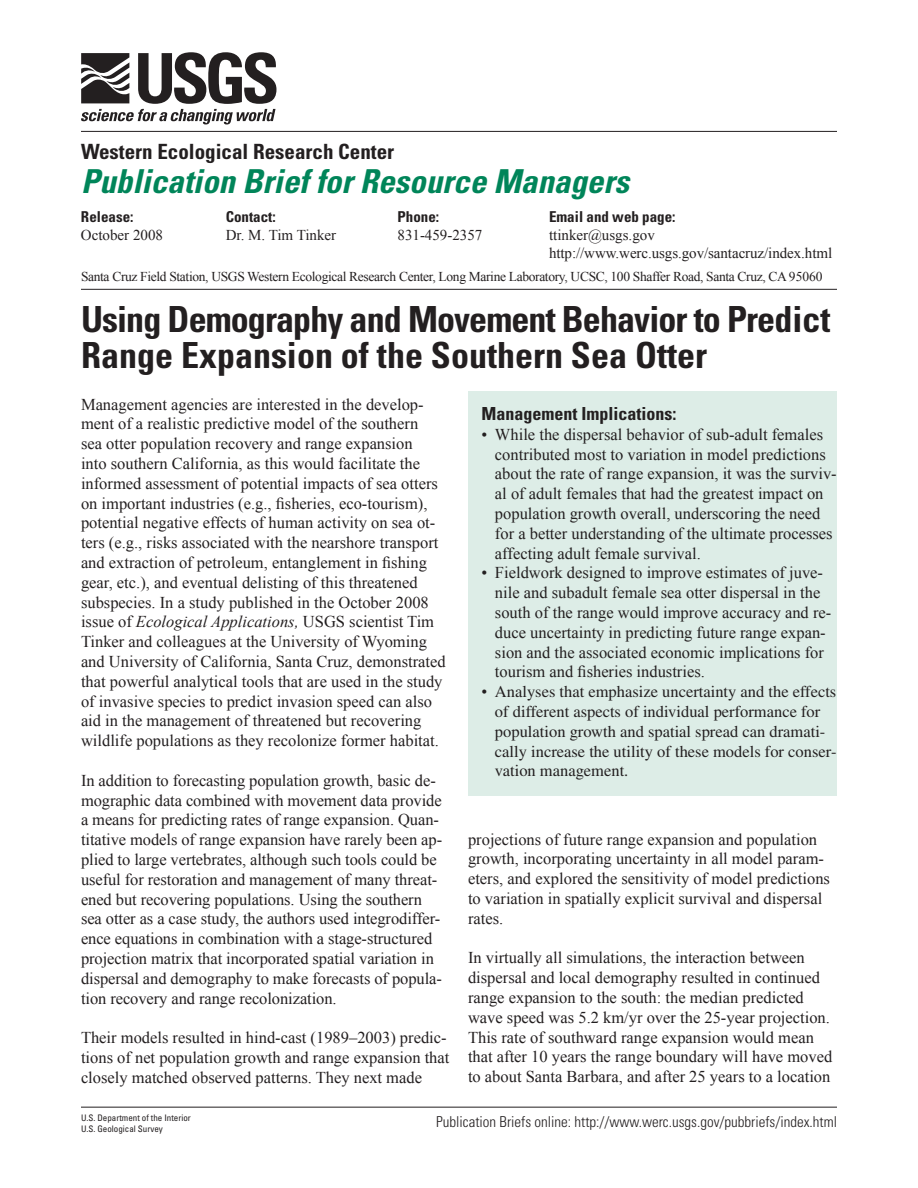
<style>
.page{position:relative;width:918px;height:1188px;background:#fff}
.page>*{position:absolute;margin:0;border:0;box-sizing:border-box;transform-origin:0 0}
.t1{font:700 condensed 36px/36px "Univers";letter-spacing:-.025em;color:#231f20}
.t2{font:italic 700 condensed 33px "Univers";color:#008559}
.t3{font:700 condensed 21px "Univers";color:#231f20}
.t4{font:700 condensed 18px "Univers";color:#231f20}
.t5{font:16.5px/19.8px "Times New Roman";color:#231f20}
.t6{font:16.5px/19.8px "Times";color:#231f20}
.t7{font:15px/18px "Times New Roman";color:#231f20}
.t8{font:300 condensed 15px "Univers";color:#231f20}
.t9{font:700 condensed 15px "Univers";color:#231f20}
.t10{font:13.5px "Times New Roman";letter-spacing:-.025em;color:#231f20}
.t11{font:condensed 9px/10.8px "Univers";color:#231f20}
.s1{font-style:italic}
.s2{font-family:"Times New Roman"}
</style>
<div class="page">
<hr style="left:81px;top:131px;width:756px;height:1px;background:#231f20">
<hr style="left:81px;top:289px;width:756px;height:1px;background:#231f20">
<svg style="left:81px;top:52px;width:196px;height:72px"></svg>
<div style="left:468px;top:392px;width:369px;height:404px;background:#ddede7"></div>
<hr style="left:81px;top:1107px;width:756px;height:1px;background:#231f20">
<p class="t3" style="left:81px;top:138px;width:315px">Western Ecological Research Center</p>
<h2 class="t2" style="left:81px;top:161px;width:550px">Publication Brief for Resource Managers</h2>
<p class="t9" style="left:226px;top:208px;width:52px">Contact:</p>
<p class="t7" style="left:226px;top:226px;width:112px">Dr. M. Tim Tinker</p>
<p class="t9" style="left:81px;top:208px;width:54px">Release:</p>
<p class="t7" style="left:81px;top:226px;width:84px">October 2008</p>
<p class="t10" style="left:81px;top:267px;width:743px">Santa Cruz Field Station, USGS Western Ecological Research Center, Long Marine Laboratory, UCSC, 100 Shaffer Road, Santa Cruz, CA 95060</p>
<h1 class="t1" style="left:81px;top:301px;width:751px">Using Demography and Movement Behavior to Predict<br>Range Expansion of the Southern Sea Otter</h1>
<p class="t5" style="left:81px;top:394px;width:366px">Management agencies are interested in the develop&shy;ment of a realistic predictive model of the southern<br>sea otter population recovery and range expansion<br>into southern California, as this would facilitate the informed assessment of potential impacts of sea otters on important industries (e.g., fisheries, eco-tourism), potential negative effects of human activity on sea ot&shy;ters (e.g., risks associated with the nearshore transport and extraction of petroleum, entanglement in fishing gear, etc.), and eventual delisting of this threatened subspecies. In a study published in the October 2008 issue of <span class="s1">Ecological Applications,</span> USGS scientist Tim Tinker and colleagues at the University of Wyoming and University of California, Santa Cruz, demonstrated that powerful analytical tools that are used in the study of invasive species to predict invasion speed can also aid in the management of threatened but recovering wildlife populations as they recolonize former habitat.</p>
<p class="t5" style="left:81px;top:770px;width:363px">In addition to forecasting population growth, basic de&shy;mographic data combined with movement data provide a means for predicting rates of range expansion. Quan&shy;titative models of range expansion have rarely been ap&shy;plied to large vertebrates, although such tools could be useful for restoration and management of many threat&shy;ened but recovering populations. Using the southern sea otter as a case study, the authors used integrodiffer&shy;ence equations in combination with a stage-structured projection matrix that incorporated spatial variation in dispersal and demography to make forecasts of popula&shy;tion recovery and range recolonization.</p>
<p class="t5" style="left:81px;top:1028px;width:370px">Their models resulted in hind-cast (1989–2003) predic&shy;tions of net population growth and range expansion that closely matched observed patterns. They next made</p>
<p class="t9" style="left:398px;top:208px;width:43px">Phone:</p>
<p class="t7" style="left:398px;top:226px;width:86px">831-459-2357</p>
<p class="t9" style="left:549px;top:208px;width:128px">Email and web page:</p>
<p class="t7" style="left:549px;top:226px;width:285px">ttinker@usgs.gov http://www.werc.usgs.gov/santacruz/index.html</p>
<p class="t4" style="left:482px;top:403px;width:196px">Management Implications:</p>
<p class="t5" style="left:495px;top:424px;width:343px;text-indent:-13px">• While the dispersal behavior of sub-adult females contributed most to variation in model predictions about the rate of range expansion, it was the surviv&shy;al of adult females that had the greatest impact on population growth overall, underscoring the need for a better understanding of the ultimate processes affecting adult female survival.</p>
<p class="t5" style="left:495px;top:563px;width:338px;text-indent:-13px">• Fieldwork designed to improve estimates of juve&shy;nile and subadult female sea otter dispersal in the south of the range would improve accuracy and re&shy;duce uncertainty in predicting future range expan&shy;sion and the associated economic implications for tourism and fisheries industries.</p>
<p class="t6" style="left:495px;top:682px;width:343px;text-indent:-13px"><span class="s2">•</span> Analyses that emphasize uncertainty and the effects of different aspects of individual performance for population growth and spatial spread can dramati&shy;cally increase the utility of these models for conser&shy;vation management.</p>
<p class="t5" style="left:468px;top:829px;width:364px">projections of future range expansion and population growth, incorporating uncertainty in all model param&shy;eters, and explored the sensitivity of model predictions to variation in spatially explicit survival and dispersal rates.</p>
<p class="t5" style="left:468px;top:948px;width:366px">In virtually all simulations, the interaction between dispersal and local demography resulted in continued range expansion to the south: the median predicted wave speed was 5.2 km/yr over the 25-year projection.<br>This rate of southward range expansion would mean that after 10 years the range boundary will have moved to about Santa Barbara, and after 25 years to a location</p>
<p class="t11" style="left:81px;top:1112px;width:111px">U.S. Department of the Interior<br>U.S. Geological Survey</p>
<p class="t8" style="left:436px;top:1113px;width:402px">Publication Briefs online: http://www.werc.usgs.gov/pubbriefs/index.html</p>
</div>
